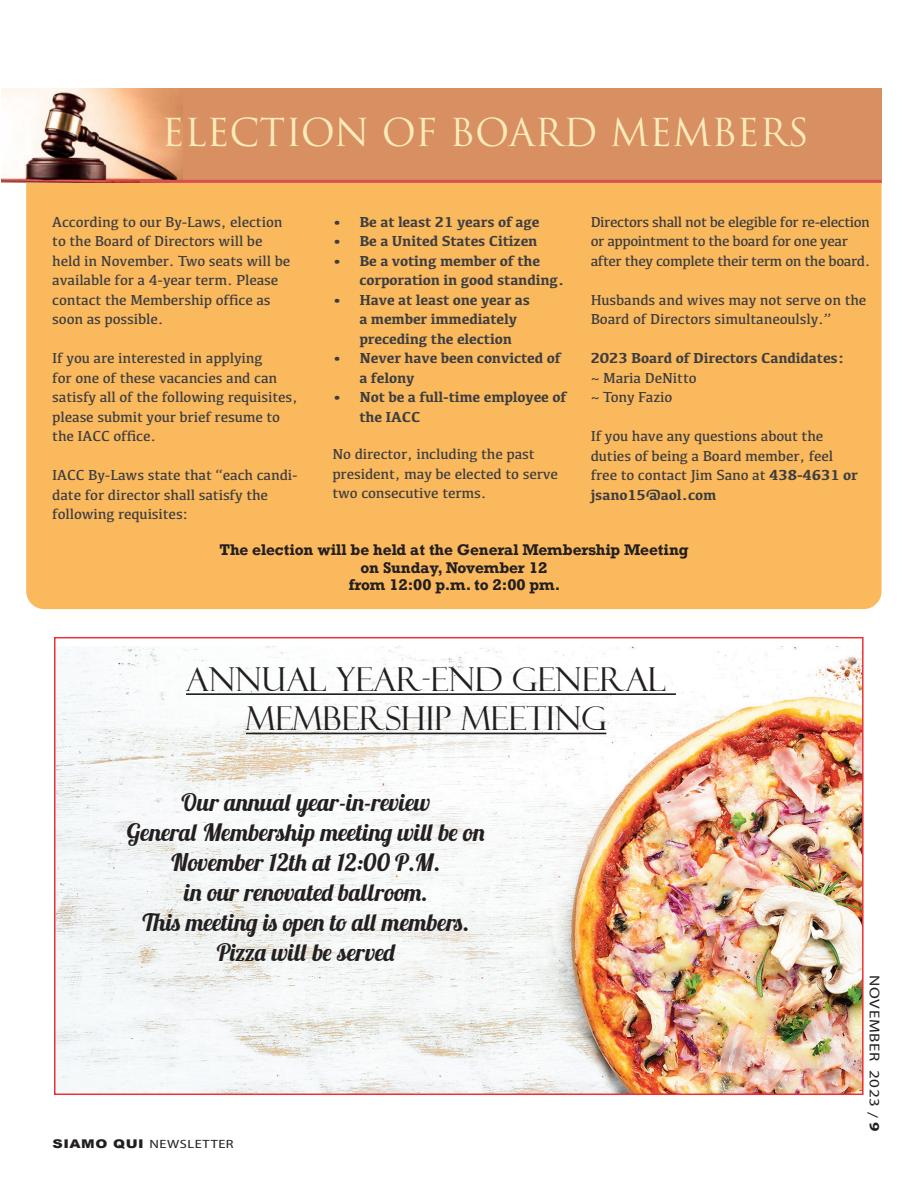
<style>
.page{position:relative;width:918px;height:1188px;background:#fff}
.page>*{position:absolute;margin:0;border:0;box-sizing:border-box;transform-origin:0 0}
.t1{font:37.5px "Trajan Pro";color:#fdecba}
.t2{font:33px "Felix Titling";color:#231f20}
.t3{font:24px "Lobster 1.3";color:#231f20}
.t4{font:15px/19.5px "Kefa";letter-spacing:-.01em;color:#3e3e3f}
.t5{font:700 15px/19.5px "Kefa";letter-spacing:-.01em;color:#3e3e3f}
.t6{font:15px/19.5px "Kefa";letter-spacing:-.03em;color:#3e3e3f}
.t7{font:700 14.55px/17.4px "Rockwell";letter-spacing:-.005em;color:#231f20;text-align:center}
.t8{font:14.25px "Myriad Pro";letter-spacing:.035em;color:#231f20;scale:1.2 1}
.t9{font:12px "Myriad";letter-spacing:.035em;color:#231f20;scale:1.2 1}
.s1{font-weight:700}
.s2{font-family:"Arial";font-weight:900}
</style>
<div class="page">
<div style="left:26px;top:112px;width:856px;height:497px;background:#fbb95e;border-radius:18px"></div>
<div style="left:2px;top:88px;width:880px;height:95px;background:#d88f62"></div>
<img style="left:2px;top:88px;width:180px;height:95px">
<hr style="left:140px;top:180px;width:742px;height:3px;background:#d75150">
<img style="left:57px;top:647px;width:804px;height:445px">
<div style="left:54px;top:637px;width:810px;height:458px;border:2px solid #ea3236"></div>
<hr style="left:186px;top:693px;width:490px;height:2px;background:#231f20">
<hr style="left:246px;top:733px;width:360px;height:1px;background:#231f20">
<p class="t1" style="left:162px;top:109px;width:649px">ELECTION OF BOARD MEMBERS</p>
<p class="t4" style="left:52px;top:212px;width:240px">According to our By-Laws, election to the Board of Directors will be held in November. Two seats will be available for a 4-year term. Please contact the Membership office as soon as possible.</p>
<p class="t4" style="left:52px;top:348px;width:247px">If you are interested in applying<br>for one of these vacancies and can satisfy all of the following requisites, please submit your brief resume to the IACC office.</p>
<p class="t4" style="left:52px;top:465px;width:247px">IACC By-Laws state that “each candi&shy;date for director shall satisfy the following requisites:</p>
<p class="t5" style="left:332px;top:211px;width:209px">• Be at least 21 years of age</p>
<p class="t5" style="left:332px;top:231px;width:207px">• Be a United States Citizen</p>
<p class="t5" style="left:359px;top:250px;width:207px;text-indent:-27px">• Be a voting member of the corporation in good standing.</p>
<p class="t5" style="left:359px;top:289px;width:172px;text-indent:-27px">• Have at least one year as a member immediately preceding the election</p>
<p class="t5" style="left:359px;top:348px;width:203px;text-indent:-27px">• Never have been convicted of a felony</p>
<p class="t5" style="left:359px;top:387px;width:209px;text-indent:-27px">• Not be a full-time employee of the IACC</p>
<p class="t4" style="left:332px;top:444px;width:227px">No director, including the past president, may be elected to serve two consecutive terms.</p>
<p class="t6" style="left:591px;top:212px;width:281px">Directors shall not be elegible for re-election or appointment to the board for one year after they complete their term on the board.</p>
<p class="t4" style="left:591px;top:290px;width:277px">Husbands and wives may not serve on the<br>Board of Directors simultaneoulsly.”</p>
<p class="t5" style="left:591px;top:348px;width:255px">2023 Board of Directors Candidates:</p>
<p class="t4" style="left:591px;top:368px;width:107px">~ Maria DeNitto</p>
<p class="t4" style="left:591px;top:387px;width:83px">~ Tony Fazio</p>
<p class="t4" style="left:591px;top:426px;width:269px">If you have any questions about the duties of being a Board member, feel free to contact Jim Sano at <span class="s1">438-4631 or jsano15@aol.com</span></p>
<p class="t7" style="left:219px;top:541px;width:471px">The election will be held at the General Membership Meeting on Sunday, November 12</p>
<p class="t7" style="left:349px;top:576px;width:213px">from 12:00 p.m. to 2:00 pm.</p>
<p class="t2" style="left:186px;top:660px;width:482px">ANNUAL YEAR-END GENERAL</p>
<p class="t2" style="left:246px;top:700px;width:362px">MEMBERSHIP MEETING</p>
<p class="t3" style="left:182px;top:787px;width:250px">Our annual year-in-review</p>
<p class="t3" style="left:127px;top:817px;width:360px">General Membership meeting will be on</p>
<p class="t3" style="left:171px;top:847px;width:271px">November 12th at 12:00 P.M.</p>
<p class="t3" style="left:184px;top:877px;width:245px">in our renovated ballroom.</p>
<p class="t3" style="left:142px;top:907px;width:328px">This meeting is open to all members.</p>
<p class="t3" style="left:217px;top:937px;width:180px">Pizza will be served</p>
<p class="t9" style="left:53px;top:1138px;width:152px"><span class="s2">SIAMO QUI</span> NEWSLETTER</p>
<p class="t8" style="left:883px;top:975px;width:132px;rotate:90deg">NOVEMBER 2023 / <span class="s1">9</span></p>
</div>
